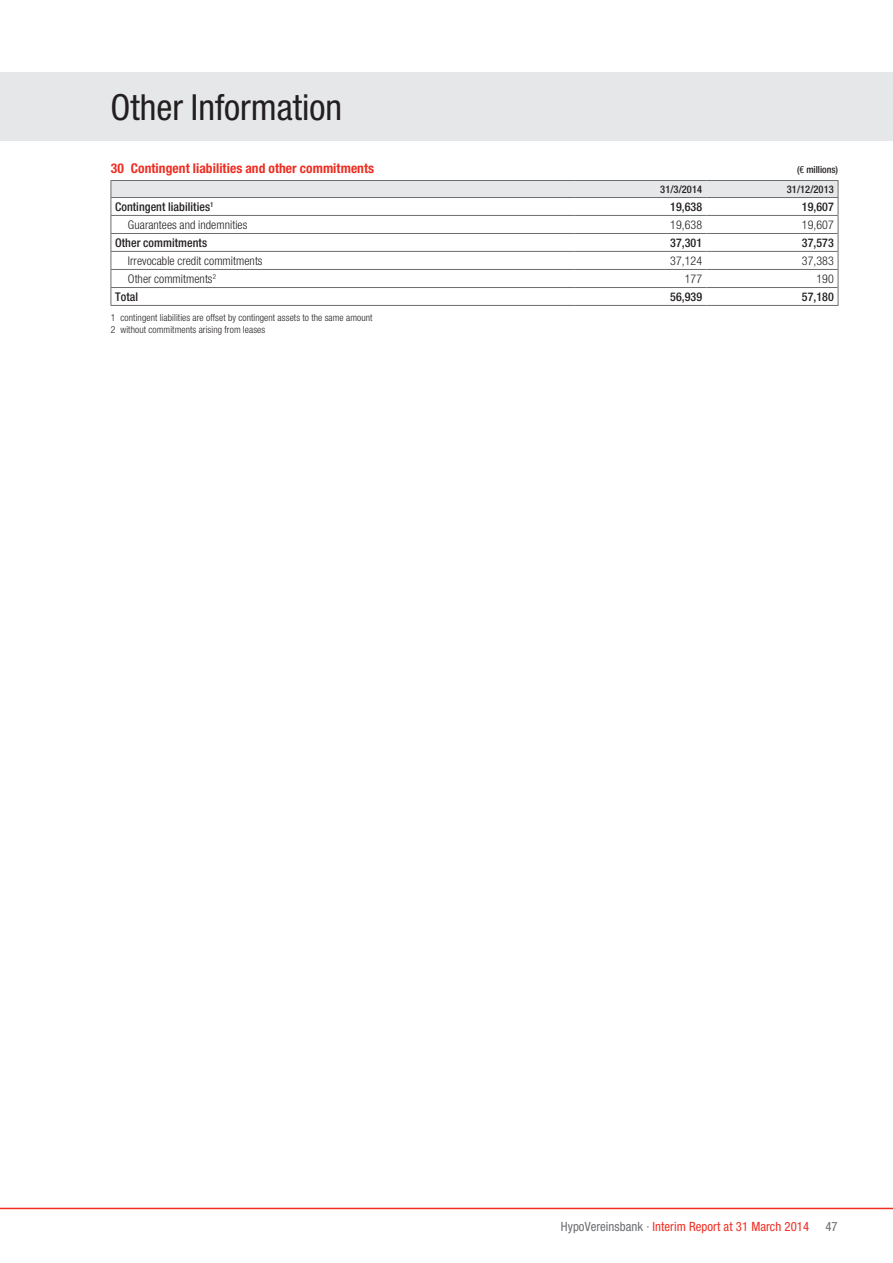
<style>
.page{position:relative;width:893px;height:1263px;background:#fff}
.page>*{position:absolute;margin:0;border:0;box-sizing:border-box;transform-origin:0 0}
.t1{font:condensed 36px "Helvetica Neue";color:#231f20}
.t2{font:700 condensed 13.5px "Helvetica Neue";letter-spacing:.005em;color:#ee2e22}
.t3{font:condensed 12.75px "Helvetica Neue";letter-spacing:.005em;color:#ee2e22}
.t4{font:condensed 12.75px "Helvetica Neue";color:#6c6d70}
.t5{font:300 12px "Helvetica HVB Cond";letter-spacing:.005em;color:#231f20}
.t6{font:500 12px "Helvetica HVB Cond";letter-spacing:.005em;color:#231f20}
.t7{font:500 10.5px "Helvetica HVB Cond";letter-spacing:.005em;color:#231f20}
.t8{font:300 9.75px/12px "Helvetica HVB Cond";letter-spacing:.01em;color:#231f20}
.t9{font:500 9.75px "Helvetica HVB Cond";color:#231f20}
.s1{color:#6c6d70}
</style>
<div class="page">
<hr style="left:0;top:1208px;width:893px;height:1px;background:#ee2e22">
<div style="left:0;top:72px;width:893px;height:68px;background:#e6e7e9"></div>
<hr style="left:111px;top:305px;width:464px;height:1px;background:#6c6d70">
<hr style="left:575px;top:305px;width:131px;height:1px;background:#6c6d70">
<hr style="left:706px;top:305px;width:132px;height:1px;background:#6c6d70">
<svg style="left:111px;top:180px;width:728px;height:125px"></svg>
<h1 class="t1" style="left:111px;top:87px;width:233px">Other Information</h1>
<h2 class="t2" style="left:111px;top:160px;width:265px">30 Contingent liabilities and other commitments</h2>
<p class="t9" style="left:797px;top:163px;width:43px">(€ millions)</p>
<p class="t7" style="left:660px;top:183px;width:43px">31/3/2014</p>
<p class="t7" style="left:787px;top:183px;width:49px">31/12/2013</p>
<p class="t6" style="left:115px;top:200px;width:100px">Contingent liabilities<sup>1</sup></p>
<p class="t6" style="left:670px;top:200px;width:33px">19,638</p>
<p class="t6" style="left:802px;top:200px;width:33px">19,607</p>
<p class="t5" style="left:128px;top:218px;width:121px">Guarantees and indemnities</p>
<p class="t5" style="left:670px;top:218px;width:33px">19,638</p>
<p class="t5" style="left:802px;top:218px;width:33px">19,607</p>
<p class="t6" style="left:115px;top:236px;width:93px">Other commitments</p>
<p class="t6" style="left:670px;top:236px;width:33px">37,301</p>
<p class="t6" style="left:802px;top:236px;width:33px">37,573</p>
<p class="t5" style="left:128px;top:254px;width:136px">Irrevocable credit commitments</p>
<p class="t5" style="left:670px;top:254px;width:33px">37,124</p>
<p class="t5" style="left:802px;top:254px;width:33px">37,383</p>
<p class="t5" style="left:128px;top:272px;width:90px">Other commitments<sup>2</sup></p>
<p class="t5" style="left:685px;top:272px;width:19px">177</p>
<p class="t5" style="left:816px;top:272px;width:19px">190</p>
<p class="t6" style="left:115px;top:290px;width:24px">Total</p>
<p class="t6" style="left:670px;top:290px;width:33px">56,939</p>
<p class="t6" style="left:802px;top:290px;width:33px">57,180</p>
<p class="t8" style="left:111px;top:312px;width:263px">1 contingent liabilities are offset by contingent assets to the same amount<br>2 without commitments arising from leases</p>
<h3 class="t3" style="left:561px;top:1218px;width:250px"><span class="s1">HypoVereinsbank ·</span> Interim Report at 31 March 2014</h3>
<h3 class="t4" style="left:825px;top:1218px;width:14px">47</h3>
</div>
